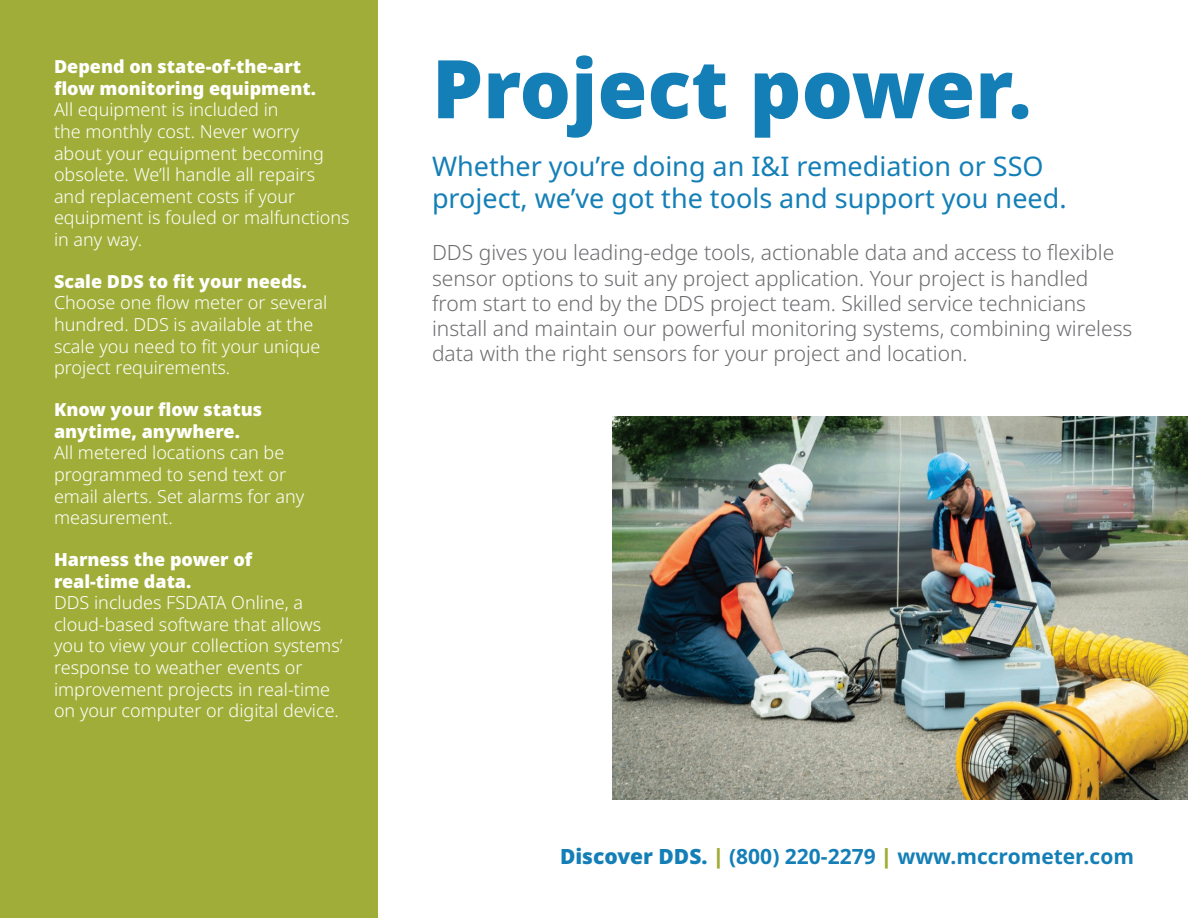
<style>
.page{position:relative;width:1188px;height:918px;background:#fff}
.page>*{position:absolute;margin:0;border:0;box-sizing:border-box;transform-origin:0 0}
.t1{font:900 81px "Noto Sans";color:#147fb7}
.t2{font:27px/32.4px "Noto Sans";color:#147fb7}
.t3{font:300 21px/25.2px "Noto Sans";color:#6c6d70}
.t4{font:700 21px "Noto Sans";color:#147fb7}
.t5{font:300 18px/21.6px "Noto Sans";color:#fff}
.s1{font-weight:900}
.s2{font-weight:900;color:#a0ae39}
</style>
<div class="page">
<div style="left:0;top:0;width:378px;height:918px;background:#a0ae39"></div>
<img style="left:612px;top:417px;width:576px;height:382px">
<p class="t5" style="left:54px;top:56px;width:297px"><span class="s1">Depend on state-of-the-art<br>flow monitoring equipment.<br></span>All equipment is included in<br>the monthly cost. Never worry about your equipment becoming obsolete. We’ll handle all repairs and replacement costs if your equipment is fouled or malfunctions in any way.</p>
<p class="t5" style="left:54px;top:271px;width:275px"><span class="s1">Scale DDS to fit your needs.<br></span>Choose one flow meter or several hundred. DDS is available at the scale you need to fit your unique project requirements.</p>
<p class="t5" style="left:54px;top:399px;width:252px"><span class="s1">Know your flow status anytime, anywhere.<br></span>All metered locations can be programmed to send text or email alerts. Set alarms for any measurement.</p>
<p class="t5" style="left:54px;top:549px;width:290px"><span class="s1">Harness the power of<br>real-time data.<br></span>DDS includes FSDATA Online, a cloud-based software that allows you to view your collection systems’ response to weather events or improvement projects in real-time on your computer or digital device.</p>
<p class="t1" style="left:432px;top:27px;width:601px">Project power.</p>
<p class="t2" style="left:432px;top:151px;width:636px">Whether you’re doing an I&amp;I remediation or SSO project, we’ve got the tools and support you need.</p>
<p class="t3" style="left:432px;top:241px;width:702px">DDS gives you leading-edge tools, actionable data and access to flexible sensor options to suit any project application. Your project is handled from start to end by the DDS project team. Skilled service technicians install and maintain our powerful monitoring systems, combining wireless data with the right sensors for your project and location.</p>
<p class="t4" style="left:560px;top:842px;width:575px"><span class="s1">Discover DDS.</span> <span class="s2">|</span> (800) 220-2279 <span class="s2">|</span> www.mccrometer.com</p>
</div>
